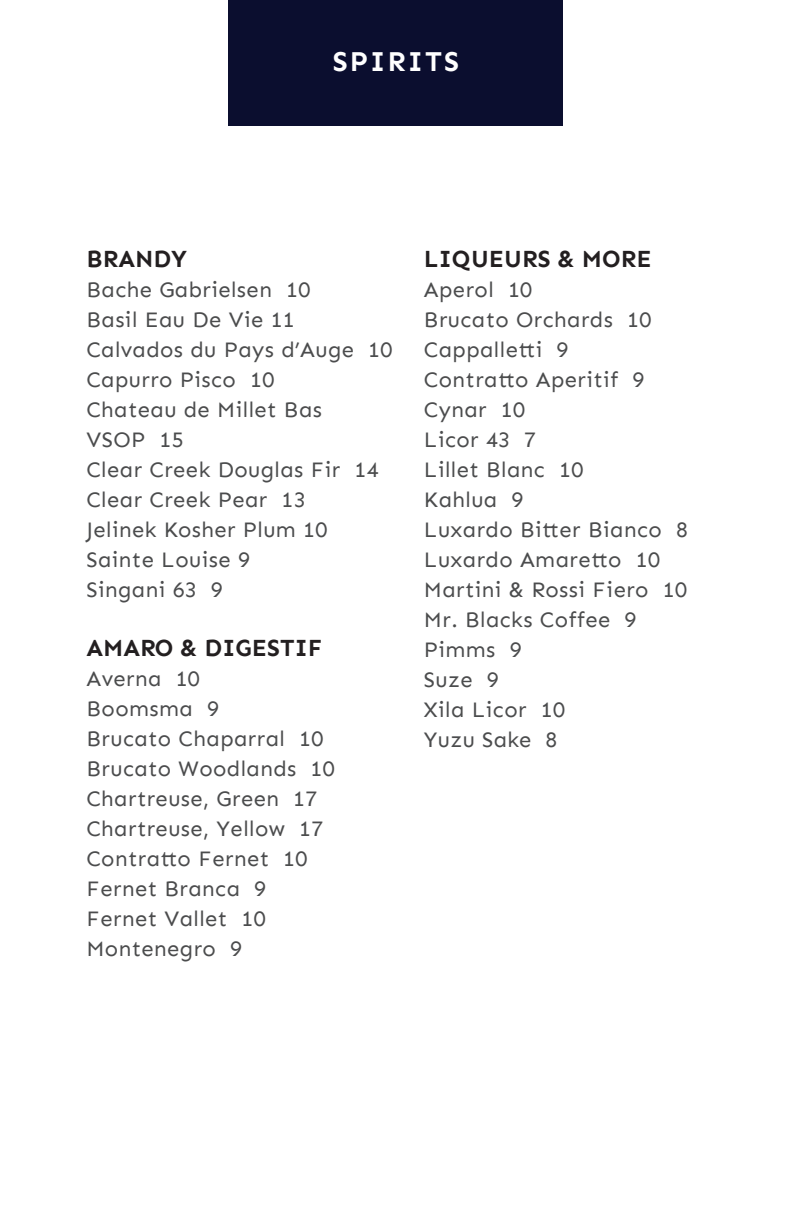
<style>
.page{position:relative;width:792px;height:1224px;background:#fff}
.page>*{position:absolute;margin:0;border:0;box-sizing:border-box;transform-origin:0 0}
.t1{font:700 28px "Sen";letter-spacing:.075em;color:#fff}
.Drink_Names{font:700 24px "Sen";color:#231f20}
.Liquor_names{font:22px "Sen";letter-spacing:.02em;color:#4b4c4d}
</style>
<div class="page">
<div style="left:229px;top:0;width:334px;height:126px;background:#0b0e2f"></div>
<p class="t1" style="left:333px;top:46px;width:128px">SPIRITS</p>
<p class="Drink_Names" style="left:86px;top:245px;width:102px">BRANDY</p>
<p class="Liquor_names" style="left:86px;top:277px;width:225px">Bache Gabrielsen 10</p>
<p class="Liquor_names" style="left:86px;top:307px;width:210px">Basil Eau De Vie 11</p>
<p class="Liquor_names" style="left:86px;top:337px;width:307px">Calvados du Pays d’Auge 10</p>
<p class="Liquor_names" style="left:86px;top:367px;width:189px">Capurro Pisco 10</p>
<p class="Liquor_names" style="left:86px;top:397px;width:237px">Chateau de Millet Bas</p>
<p class="Liquor_names" style="left:86px;top:427px;width:99px">VSOP 15</p>
<p class="Liquor_names" style="left:86px;top:457px;width:294px">Clear Creek Douglas Fir 14</p>
<p class="Liquor_names" style="left:86px;top:487px;width:221px">Clear Creek Pear 13</p>
<p class="Liquor_names" style="left:86px;top:517px;width:242px">Jelinek Kosher Plum 10</p>
<p class="Liquor_names" style="left:86px;top:547px;width:165px">Sainte Louise 9</p>
<p class="Liquor_names" style="left:86px;top:577px;width:138px">Singani 63 9</p>
<p class="Drink_Names" style="left:86px;top:634px;width:238px">AMARO &amp; DIGESTIF</p>
<p class="Liquor_names" style="left:86px;top:666px;width:115px">Averna 10</p>
<p class="Liquor_names" style="left:86px;top:696px;width:134px">Boomsma 9</p>
<p class="Liquor_names" style="left:86px;top:726px;width:238px">Brucato Chaparral 10</p>
<p class="Liquor_names" style="left:86px;top:756px;width:250px">Brucato Woodlands 10</p>
<p class="Liquor_names" style="left:86px;top:786px;width:232px">Chartreuse, Green 17</p>
<p class="Liquor_names" style="left:86px;top:816px;width:238px">Chartreuse, Yellow 17</p>
<p class="Liquor_names" style="left:86px;top:846px;width:222px">Contratto Fernet 10</p>
<p class="Liquor_names" style="left:86px;top:876px;width:181px">Fernet Branca 9</p>
<p class="Liquor_names" style="left:86px;top:906px;width:181px">Fernet Vallet 10</p>
<p class="Liquor_names" style="left:86px;top:936px;width:157px">Montenegro 9</p>
<p class="Drink_Names" style="left:424px;top:245px;width:229px">LIQUEURS &amp; MORE</p>
<p class="Liquor_names" style="left:424px;top:277px;width:110px">Aperol 10</p>
<p class="Liquor_names" style="left:424px;top:307px;width:229px">Brucato Orchards 10</p>
<p class="Liquor_names" style="left:424px;top:337px;width:146px">Cappalletti 9</p>
<p class="Liquor_names" style="left:424px;top:367px;width:222px">Contratto Aperitif 9</p>
<p class="Liquor_names" style="left:424px;top:397px;width:103px">Cynar 10</p>
<p class="Liquor_names" style="left:424px;top:427px;width:114px">Licor 43 7</p>
<p class="Liquor_names" style="left:424px;top:457px;width:161px">Lillet Blanc 10</p>
<p class="Liquor_names" style="left:424px;top:487px;width:101px">Kahlua 9</p>
<p class="Liquor_names" style="left:424px;top:517px;width:266px">Luxardo Bitter Bianco 8</p>
<p class="Liquor_names" style="left:424px;top:547px;width:237px">Luxardo Amaretto 10</p>
<p class="Liquor_names" style="left:424px;top:577px;width:265px">Martini &amp; Rossi Fiero 10</p>
<p class="Liquor_names" style="left:424px;top:607px;width:214px">Mr. Blacks Coffee 9</p>
<p class="Liquor_names" style="left:424px;top:637px;width:99px">Pimms 9</p>
<p class="Liquor_names" style="left:424px;top:667px;width:76px">Suze 9</p>
<p class="Liquor_names" style="left:424px;top:697px;width:142px">Xila Licor 10</p>
<p class="Liquor_names" style="left:424px;top:727px;width:135px">Yuzu Sake 8</p>
</div>
